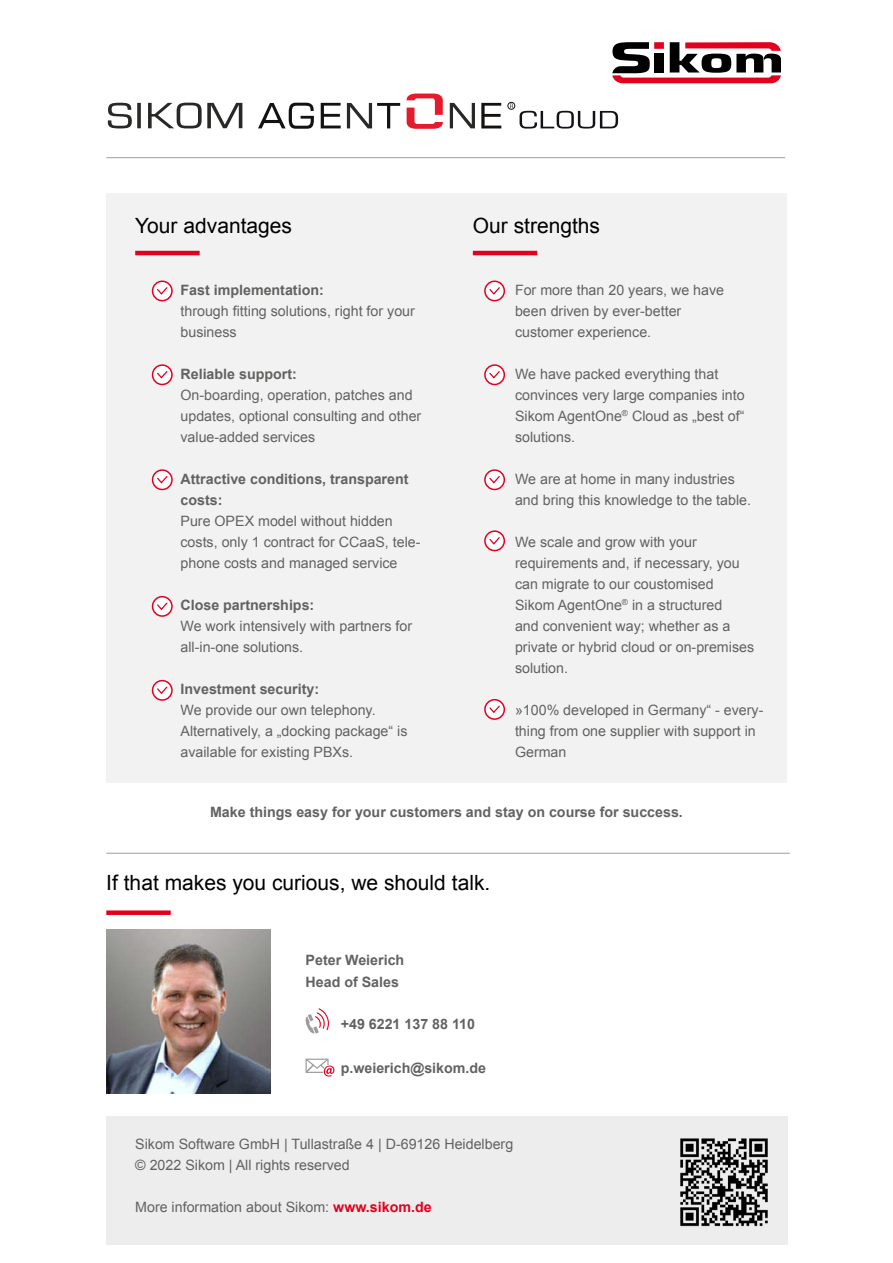
<style>
.page{position:relative;width:893px;height:1263px;background:#fff}
.page>*{position:absolute;margin:0;border:0;box-sizing:border-box;transform-origin:0 0}
.t1{font:21px "Arial";color:#000}
.t2{font:14.25px/21px "Arial";color:#626261}
.t3{font:700 14.25px/21px "Arial";color:#626261}
.s1{font-weight:700;color:#e3001d}
</style>
<div class="page">
<div style="left:106px;top:1116px;width:682px;height:128px;background:#ededed"></div>
<div style="left:106px;top:910px;width:65px;height:5px;background:#e3001d"></div>
<img style="left:680px;top:1138px;width:88px;height:89px">
<svg style="left:305px;top:1058px;width:29px;height:18px"></svg>
<svg style="left:305px;top:1008px;width:24px;height:25px"></svg>
<img style="left:106px;top:929px;width:165px;height:164px">
<div style="left:106px;top:193px;width:681px;height:589px;background:#f2f2f2"></div>
<hr style="left:106px;top:853px;width:684px;height:1px;background:#9c9c9d">
<hr style="left:135px;top:251px;width:65px;height:4px;background:#e3001d">
<hr style="left:473px;top:251px;width:64px;height:4px;background:#e3001d">
<svg style="left:485px;top:700px;width:19px;height:19px"></svg>
<div style="left:484px;top:699px;width:21px;height:21px;border:2px solid #e3001d;border-radius:50%"></div>
<svg style="left:488px;top:704px;width:13px;height:10px"></svg>
<svg style="left:485px;top:531px;width:19px;height:20px"></svg>
<div style="left:484px;top:530px;width:21px;height:21px;border:2px solid #e3001d;border-radius:50%"></div>
<svg style="left:488px;top:536px;width:13px;height:10px"></svg>
<svg style="left:485px;top:470px;width:19px;height:19px"></svg>
<div style="left:484px;top:469px;width:21px;height:21px;border:2px solid #e3001d;border-radius:50%"></div>
<svg style="left:488px;top:475px;width:13px;height:10px"></svg>
<svg style="left:485px;top:365px;width:19px;height:19px"></svg>
<div style="left:484px;top:364px;width:21px;height:21px;border:2px solid #e3001d;border-radius:50%"></div>
<svg style="left:488px;top:370px;width:13px;height:10px"></svg>
<svg style="left:485px;top:281px;width:19px;height:20px"></svg>
<div style="left:484px;top:280px;width:21px;height:21px;border:2px solid #e3001d;border-radius:50%"></div>
<svg style="left:488px;top:286px;width:13px;height:10px"></svg>
<svg style="left:153px;top:681px;width:19px;height:19px"></svg>
<div style="left:152px;top:680px;width:21px;height:21px;border:2px solid #e3001d;border-radius:50%"></div>
<svg style="left:156px;top:685px;width:13px;height:10px"></svg>
<svg style="left:153px;top:597px;width:19px;height:19px"></svg>
<div style="left:152px;top:596px;width:21px;height:21px;border:2px solid #e3001d;border-radius:50%"></div>
<svg style="left:156px;top:601px;width:13px;height:10px"></svg>
<svg style="left:153px;top:470px;width:19px;height:19px"></svg>
<div style="left:152px;top:469px;width:21px;height:21px;border:2px solid #e3001d;border-radius:50%"></div>
<svg style="left:156px;top:475px;width:13px;height:10px"></svg>
<svg style="left:153px;top:365px;width:19px;height:19px"></svg>
<div style="left:152px;top:364px;width:21px;height:21px;border:2px solid #e3001d;border-radius:50%"></div>
<svg style="left:156px;top:370px;width:13px;height:10px"></svg>
<svg style="left:153px;top:281px;width:19px;height:20px"></svg>
<div style="left:152px;top:280px;width:21px;height:21px;border:2px solid #e3001d;border-radius:50%"></div>
<svg style="left:156px;top:286px;width:13px;height:10px"></svg>
<svg style="left:612px;top:42px;width:169px;height:41px"></svg>
<hr style="left:107px;top:157px;width:678px;height:1px;background:#9c9c9d">
<svg style="left:520px;top:111px;width:98px;height:18px"></svg>
<svg style="left:258px;top:103px;width:56px;height:26px"></svg>
<svg style="left:321px;top:103px;width:20px;height:25px"></svg>
<svg style="left:347px;top:103px;width:53px;height:25px"></svg>
<svg style="left:406px;top:94px;width:37px;height:35px"></svg>
<svg style="left:108px;top:103px;width:134px;height:25px"></svg>
<svg style="left:481px;top:103px;width:20px;height:25px"></svg>
<svg style="left:450px;top:103px;width:25px;height:25px"></svg>
<div style="left:508px;top:102px;width:7px;height:8px;border:1px solid #131211;border-radius:50%"></div>
<p class="t1" style="left:135px;top:212px;width:158px">Your advantages</p>
<p class="t3" style="left:180px;top:280px;width:145px">Fast implementation:</p>
<p class="t2" style="left:180px;top:301px;width:236px">through fitting solutions, right for your business</p>
<p class="t3" style="left:180px;top:364px;width:118px">Reliable support:</p>
<p class="t2" style="left:180px;top:385px;width:242px">On-boarding, operation, patches and updates, optional consulting and other value-added services</p>
<p class="t3" style="left:180px;top:469px;width:230px">Attractive conditions, transparent costs:</p>
<p class="t2" style="left:180px;top:511px;width:241px">Pure OPEX model without hidden costs, only 1 contract for CCaaS, tele&shy;phone costs and managed service</p>
<p class="t3" style="left:180px;top:595px;width:135px">Close partnerships:</p>
<p class="t2" style="left:180px;top:616px;width:233px">We work intensively with partners for all-in-one solutions.</p>
<p class="t3" style="left:180px;top:679px;width:140px">Investment security:</p>
<p class="t2" style="left:180px;top:700px;width:229px">We provide our own telephony.<br>Alternatively, a „docking package“ is available for existing PBXs.</p>
<p class="t1" style="left:473px;top:212px;width:129px">Our strengths</p>
<p class="t2" style="left:515px;top:279px;width:211px">For more than 20 years, we have been driven by ever-better customer experience.</p>
<p class="t2" style="left:515px;top:363px;width:231px">We have packed everything that convinces very large companies into<br>Sikom AgentOne<sup>®</sup> Cloud as „best of“ solutions.</p>
<p class="t2" style="left:515px;top:468px;width:238px">We are at home in many industries and bring this knowledge to the table.</p>
<p class="t2" style="left:515px;top:531px;width:241px">We scale and grow with your requirements and, if necessary, you can migrate to our coustomised<br>Sikom AgentOne<sup>®</sup> in a structured<br>and convenient way; whether as a private or hybrid cloud or on-premises solution.</p>
<p class="t2" style="left:515px;top:699px;width:250px">»100% developed in Germany“ - every&shy;thing from one supplier with support in<br>German</p>
<p class="t3" style="left:210px;top:802px;width:474px">Make things easy for your customers and stay on course for success.</p>
<p class="t1" style="left:106px;top:869px;width:386px">If that makes you curious, we should talk.</p>
<p class="t3" style="left:306px;top:950px;width:100px">Peter Weierich</p>
<p class="t3" style="left:306px;top:972px;width:95px">Head of Sales</p>
<p class="t3" style="left:341px;top:1013px;width:136px">+49 6221 137 88 110</p>
<p class="t3" style="left:341px;top:1057px;width:147px">p.weierich@sikom.de</p>
<p class="t2" style="left:135px;top:1133px;width:380px">Sikom Software GmbH | Tullastraße 4 | D-69126 Heidelberg</p>
<p class="t2" style="left:135px;top:1154px;width:216px">© 2022 Sikom | All rights reserved</p>
<p class="t2" style="left:135px;top:1196px;width:298px">More information about Sikom: <span class="s1">www.sikom.de</span></p>
</div>
